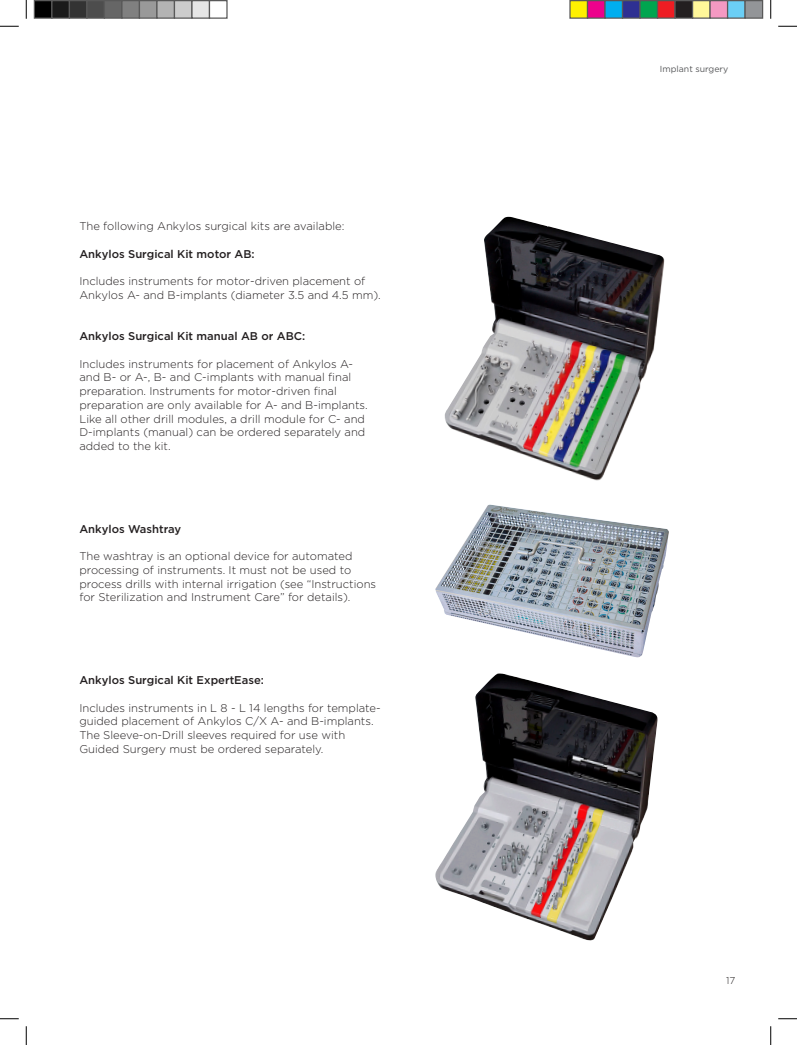
<style>
.page{position:relative;width:797px;height:1045px;background:#fff}
.page>*{position:absolute;margin:0;border:0;box-sizing:border-box;transform-origin:0 0}
.t1{font:300 11.25px/13.8px "Gotham";color:#231f20}
.t2{font:500 11.25px "Gotham";color:#231f20}
.t3{font:300 10px "Gotham";color:#231f20}
.t4{font:8.75px "Gotham";color:#57585a}
</style>
<div class="page">
<img style="left:435px;top:673px;width:223px;height:268px">
<img style="left:444px;top:217px;width:221px;height:264px">
<img style="left:435px;top:504px;width:234px;height:153px">
<svg style="left:0;top:25px;width:19px;height:2px"></svg>
<svg style="left:778px;top:25px;width:19px;height:2px"></svg>
<svg style="left:0;top:1018px;width:19px;height:1px"></svg>
<svg style="left:778px;top:1018px;width:19px;height:1px"></svg>
<svg style="left:25px;top:0;width:2px;height:19px"></svg>
<svg style="left:25px;top:1026px;width:2px;height:19px"></svg>
<svg style="left:770px;top:0;width:1px;height:19px"></svg>
<svg style="left:770px;top:1026px;width:1px;height:19px"></svg>
<div style="left:34px;top:1px;width:18px;height:17px;background:#000"></div>
<div style="left:34px;top:0;width:18px;height:19px;border:1px solid #595959"></div>
<div style="left:52px;top:1px;width:17px;height:17px;background:#1a1a1a"></div>
<div style="left:51px;top:0;width:19px;height:19px;border:1px solid #595959"></div>
<div style="left:69px;top:1px;width:18px;height:17px;background:#333"></div>
<div style="left:69px;top:0;width:19px;height:19px;border:1px solid #595959"></div>
<div style="left:87px;top:1px;width:17px;height:17px;background:#4d4d4d"></div>
<div style="left:86px;top:0;width:19px;height:19px;border:1px solid #595959"></div>
<div style="left:104px;top:1px;width:18px;height:17px;background:#666"></div>
<div style="left:104px;top:0;width:18px;height:19px;border:1px solid #595959"></div>
<div style="left:122px;top:1px;width:17px;height:17px;background:#808080"></div>
<div style="left:121px;top:0;width:19px;height:19px;border:1px solid #595959"></div>
<div style="left:139px;top:1px;width:18px;height:17px;background:#999"></div>
<div style="left:139px;top:0;width:19px;height:19px;border:1px solid #595959"></div>
<div style="left:157px;top:1px;width:17px;height:17px;background:#b3b3b3"></div>
<div style="left:156px;top:0;width:19px;height:19px;border:1px solid #595959"></div>
<div style="left:174px;top:1px;width:18px;height:17px;background:#ccc"></div>
<div style="left:174px;top:0;width:18px;height:19px;border:1px solid #595959"></div>
<div style="left:192px;top:1px;width:17px;height:17px;background:#e6e6e6"></div>
<div style="left:191px;top:0;width:19px;height:19px;border:1px solid #595959"></div>
<div style="left:209px;top:0;width:19px;height:19px;border:1px solid #595959"></div>
<div style="left:570px;top:1px;width:17px;height:17px;background:#fff101"></div>
<div style="left:569px;top:0;width:19px;height:19px;border:1px solid #595959"></div>
<div style="left:587px;top:1px;width:18px;height:17px;background:#ed028c"></div>
<div style="left:587px;top:0;width:18px;height:19px;border:1px solid #595959"></div>
<div style="left:605px;top:1px;width:17px;height:17px;background:#00aeef"></div>
<div style="left:604px;top:0;width:19px;height:19px;border:1px solid #595959"></div>
<div style="left:622px;top:1px;width:18px;height:17px;background:#2e3092"></div>
<div style="left:622px;top:0;width:18px;height:19px;border:1px solid #595959"></div>
<div style="left:640px;top:1px;width:17px;height:17px;background:#00a54f"></div>
<div style="left:639px;top:0;width:19px;height:19px;border:1px solid #595959"></div>
<div style="left:657px;top:1px;width:18px;height:17px;background:#ee1d23"></div>
<div style="left:657px;top:0;width:18px;height:19px;border:1px solid #595959"></div>
<div style="left:675px;top:1px;width:17px;height:17px;background:#231f20"></div>
<div style="left:674px;top:0;width:19px;height:19px;border:1px solid #595959"></div>
<div style="left:692px;top:1px;width:18px;height:17px;background:#fff79a"></div>
<div style="left:692px;top:0;width:18px;height:19px;border:1px solid #595959"></div>
<div style="left:710px;top:1px;width:17px;height:17px;background:#f499c2"></div>
<div style="left:709px;top:0;width:19px;height:19px;border:1px solid #595959"></div>
<div style="left:727px;top:1px;width:18px;height:17px;background:#6bcff6"></div>
<div style="left:727px;top:0;width:18px;height:19px;border:1px solid #595959"></div>
<div style="left:745px;top:1px;width:17px;height:17px;background:#939598"></div>
<div style="left:744px;top:0;width:19px;height:19px;border:1px solid #595959"></div>
<p class="t1" style="left:79px;top:219px;width:266px">The following Ankylos surgical kits are available:</p>
<p class="t2" style="left:79px;top:246px;width:177px">Ankylos Surgical Kit motor AB:</p>
<p class="t1" style="left:79px;top:274px;width:303px">Includes instruments for motor-driven placement of<br>Ankylos A- and B-implants (diameter 3.5 and 4.5 mm).</p>
<p class="t2" style="left:79px;top:329px;width:227px">Ankylos Surgical Kit manual AB or ABC:</p>
<p class="t1" style="left:79px;top:356px;width:290px">Includes instruments for placement of Ankylos A&shy;and B- or A-, B- and C-implants with manual final preparation. Instruments for motor-driven final preparation are only available for A- and B-implants.<br>Like all other drill modules, a drill module for C- and D-implants (manual) can be ordered separately and added to the kit.</p>
<p class="t2" style="left:79px;top:521px;width:103px">Ankylos Washtray</p>
<p class="t1" style="left:79px;top:549px;width:298px">The washtray is an optional device for automated processing of instruments. It must not be used to process drills with internal irrigation (see “Instructions for Sterilization and Instrument Care” for details).</p>
<p class="t2" style="left:79px;top:672px;width:186px">Ankylos Surgical Kit ExpertEase:</p>
<p class="t1" style="left:79px;top:700px;width:303px">Includes instruments in L 8 - L 14 lengths for template&shy;guided placement of Ankylos C/X A- and B-implants.<br>The Sleeve-on-Drill sleeves required for use with Guided Surgery must be ordered separately.</p>
<p class="t4" style="left:660px;top:64px;width:70px">Implant surgery</p>
<p class="t3" style="left:726px;top:974px;width:11px">17</p>
</div>
